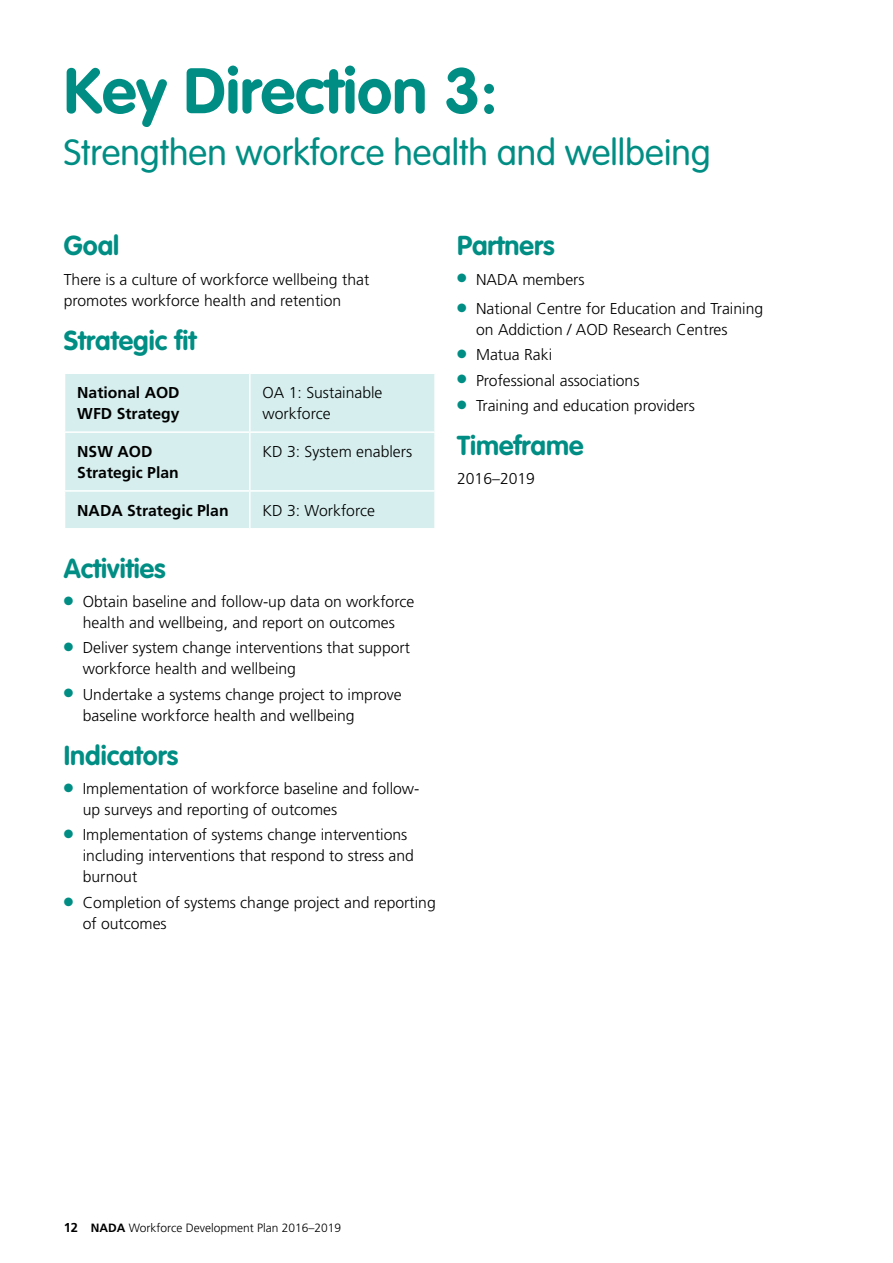
<style>
.page{position:relative;width:893px;height:1263px;background:#fff}
.page>*{position:absolute;margin:0;border:0;box-sizing:border-box;transform-origin:0 0}
.t1{font:700 63.3px "VA Gblake";color:#008e84}
.t2{font:300 36px "VAG Rounded";color:#008e84}
.t3{font:700 27px "VA Gblake";color:#008e84}
.t4{font:300 15.75px/21px "Frutiger";color:#000}
.t5{font:700 15.75px/21px "Frutiger";color:#000}
.t6{font:300 12px "Frutiger";color:#000}
.s1{color:#008e84}
.s2{font-weight:700;font-size:12.9px}
.s3{font-weight:700}
</style>
<div class="page">
<div style="left:65px;top:374px;width:369px;height:154px;background:#d6eeee"></div>
<hr style="left:249px;top:374px;width:2px;height:57px;background:#fff">
<hr style="left:64px;top:431px;width:186px;height:2px;background:#fff">
<hr style="left:250px;top:431px;width:186px;height:2px;background:#fff">
<hr style="left:249px;top:433px;width:2px;height:57px;background:#fff">
<hr style="left:64px;top:490px;width:186px;height:2px;background:#fff">
<hr style="left:250px;top:490px;width:186px;height:2px;background:#fff">
<hr style="left:249px;top:492px;width:2px;height:36px;background:#fff">
<h1 class="t1" style="left:64px;top:54px;width:435px">Key Direction 3:</h1>
<h2 class="t2" style="left:64px;top:132px;width:648px">Strengthen workforce health and wellbeing</h2>
<h3 class="t3" style="left:64px;top:230px;width:57px">Goal</h3>
<p class="t4" style="left:64px;top:269px;width:307px">There is a culture of workforce wellbeing that promotes workforce health and retention</p>
<h3 class="t3" style="left:64px;top:324px;width:134px">Strategic fit</h3>
<p class="t5" style="left:77px;top:382px;width:104px">National AOD<br>WFD Strategy</p>
<p class="t4" style="left:263px;top:382px;width:121px">OA 1: Sustainable workforce</p>
<p class="t5" style="left:77px;top:441px;width:103px">NSW AOD<br>Strategic Plan</p>
<p class="t4" style="left:263px;top:441px;width:151px">KD 3: System enablers</p>
<p class="t5" style="left:77px;top:500px;width:153px">NADA Strategic Plan</p>
<p class="t4" style="left:263px;top:500px;width:114px">KD 3: Workforce</p>
<h3 class="t3" style="left:64px;top:552px;width:103px">Activities</h3>
<p class="t4" style="left:64px;top:591px;width:352px;text-align:center"><span class="s1">●</span> Obtain baseline and follow-up data on workforce health and wellbeing, and report on outcomes</p>
<p class="t4" style="left:83px;top:637px;width:329px;text-indent:-19px"><span class="s1">●</span> Deliver system change interventions that support workforce health and wellbeing</p>
<p class="t4" style="left:83px;top:684px;width:320px;text-indent:-19px"><span class="s1">●</span> Undertake a systems change project to improve baseline workforce health and wellbeing</p>
<h3 class="t3" style="left:64px;top:739px;width:116px">Indicators</h3>
<p class="t4" style="left:83px;top:778px;width:338px;text-indent:-19px"><span class="s1">●</span> Implementation of workforce baseline and follow&shy;up surveys and reporting of outcomes</p>
<p class="t4" style="left:83px;top:824px;width:333px;text-indent:-19px"><span class="s1">●</span> Implementation of systems change interventions including interventions that respond to stress and burnout</p>
<p class="t4" style="left:83px;top:892px;width:354px;text-indent:-19px"><span class="s1">●</span> Completion of systems change project and reporting of outcomes</p>
<h3 class="t3" style="left:457px;top:230px;width:99px">Partners</h3>
<p class="t4" style="left:457px;top:269px;width:129px"><span class="s1">●</span> NADA members</p>
<p class="t4" style="left:476px;top:298px;width:289px;text-indent:-19px"><span class="s1">●</span> National Centre for Education and Training on Addiction / AOD Research Centres</p>
<p class="t4" style="left:457px;top:344px;width:97px"><span class="s1">●</span> Matua Raki</p>
<p class="t4" style="left:457px;top:370px;width:184px"><span class="s1">●</span> Professional associations</p>
<p class="t4" style="left:457px;top:395px;width:239px"><span class="s1">●</span> Training and education providers</p>
<h3 class="t3" style="left:457px;top:429px;width:128px">Timeframe</h3>
<p class="t4" style="left:457px;top:468px;width:79px">2016–2019</p>
<p class="t6" style="left:64px;top:1221px;width:279px"><span class="s2">12</span> <span class="s3">NADA</span> Workforce Development Plan 2016–2019</p>
</div>
